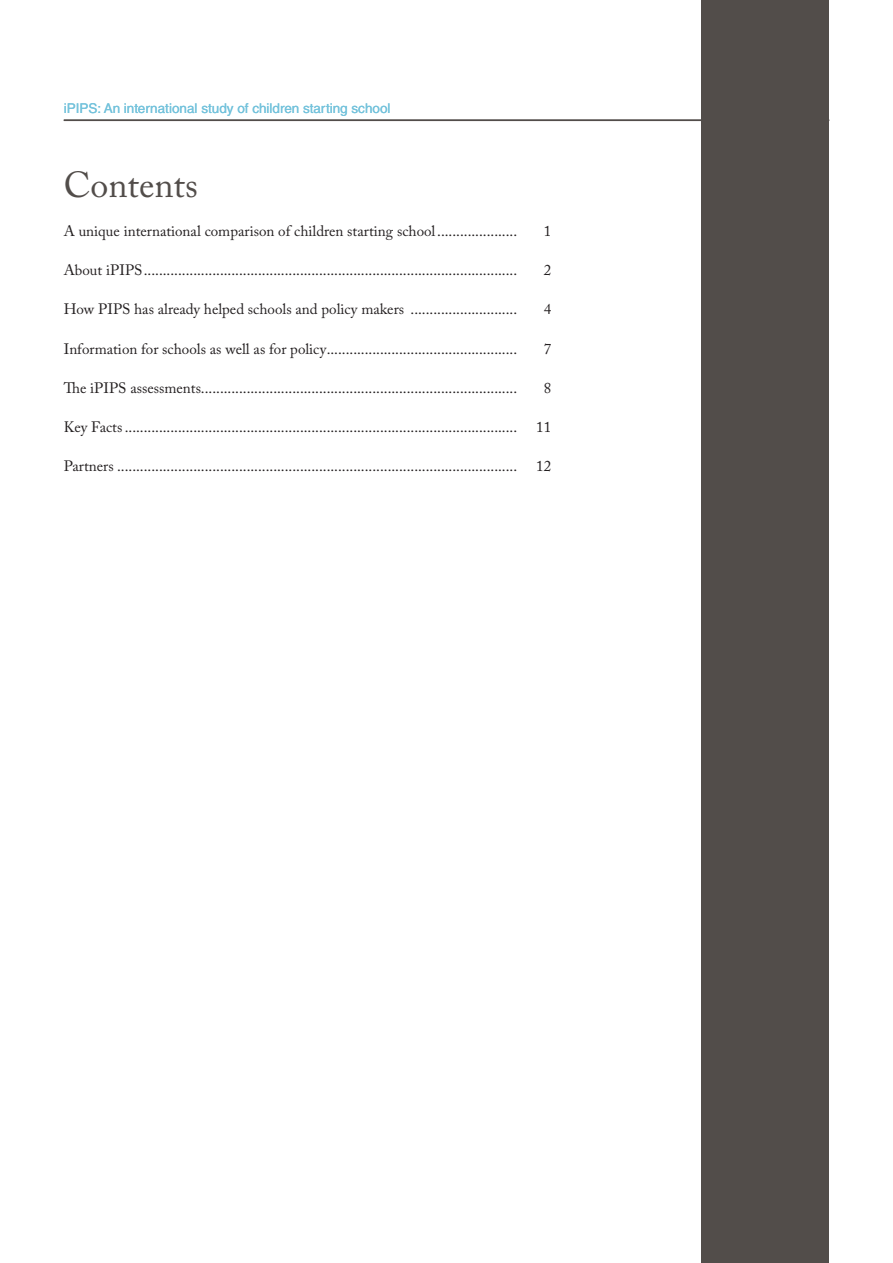
<style>
.page{position:relative;width:893px;height:1263px;background:#fff}
.page>*{position:absolute;margin:0;border:0;box-sizing:border-box;transform-origin:0 0}
.t1{font:36px "Adobe Caslon Pro";color:#524d4a}
.t2{font:15px "Adobe Caslon Pro";color:#231f20}
.t3{font:13.5px "Helvetica LT Std";color:#75c3dc}
</style>
<div class="page">
<div style="left:702px;top:0;width:127px;height:1263px;background:#524d4a"></div>
<hr style="left:64px;top:120px;width:765px;height:1px;background:#524d4a">
<p class="t3" style="left:64px;top:101px;width:328px">iPIPS: An international study of children starting school</p>
<h1 class="t1" style="left:64px;top:163px;width:136px">Contents</h1>
<p class="t2" style="left:64px;top:222px;width:455px">A unique international comparison of children starting school.....................</p>
<p class="t2" style="left:544px;top:222px;width:9px">1</p>
<p class="t2" style="left:64px;top:261px;width:455px">About iPIPS..................................................................................................</p>
<p class="t2" style="left:544px;top:261px;width:9px">2</p>
<p class="t2" style="left:64px;top:300px;width:455px">How PIPS has already helped schools and policy makers ............................</p>
<p class="t2" style="left:544px;top:300px;width:9px">4</p>
<p class="t2" style="left:64px;top:340px;width:455px">Information for schools as well as for policy..................................................</p>
<p class="t2" style="left:544px;top:340px;width:9px">7</p>
<p class="t2" style="left:64px;top:379px;width:455px">The iPIPS assessments...................................................................................</p>
<p class="t2" style="left:544px;top:379px;width:9px">8</p>
<p class="t2" style="left:64px;top:418px;width:455px">Key Facts .......................................................................................................</p>
<p class="t2" style="left:536px;top:418px;width:16px">11</p>
<p class="t2" style="left:64px;top:457px;width:455px">Partners .........................................................................................................</p>
<p class="t2" style="left:536px;top:457px;width:16px">12</p>
</div>
